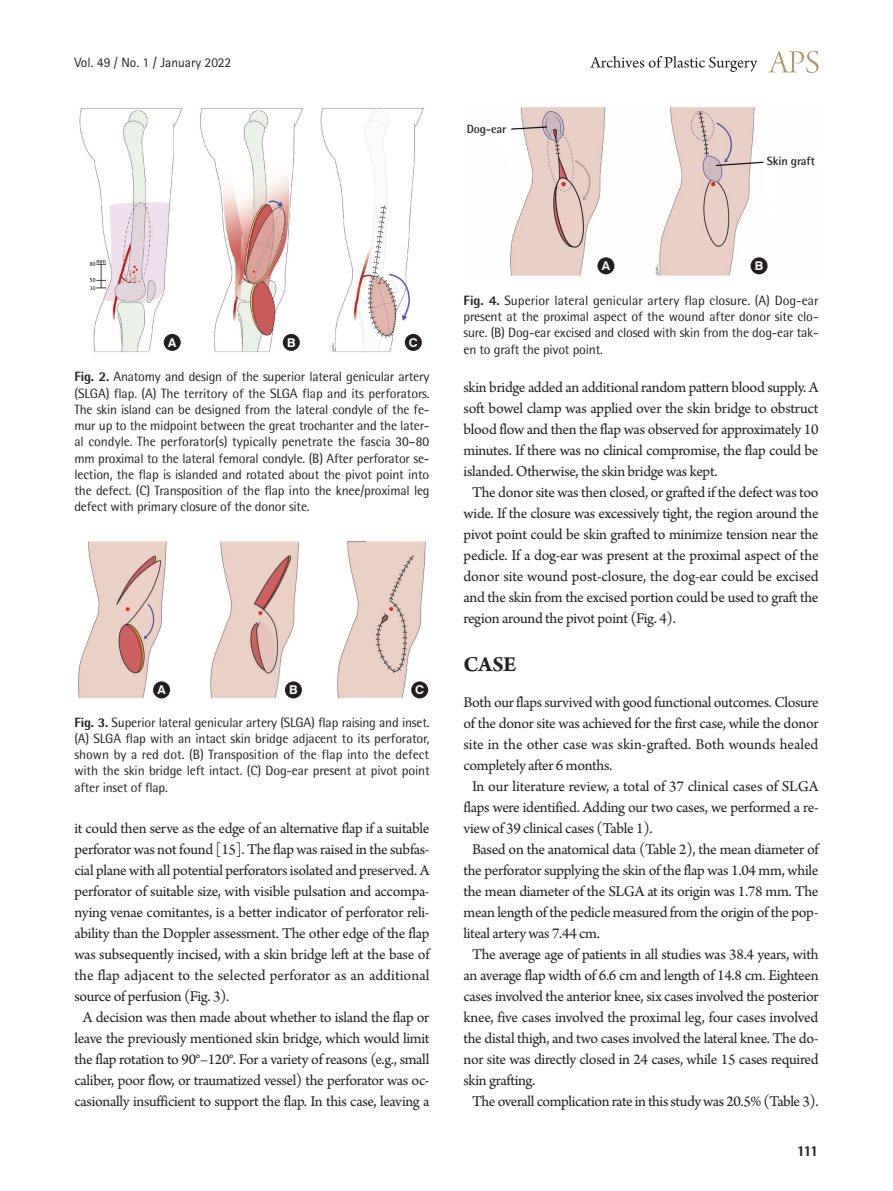
<style>
.page{position:relative;width:893px;height:1191px;background:#fff}
.page>*{position:absolute;margin:0;border:0;box-sizing:border-box;transform-origin:0 0}
.대제목{font:700 22.5px "Arno Pro";color:#231f20}
.본문{font:15.75px/21px "Arno Pro";letter-spacing:-.02em;color:#231f20;text-align:justify}
.본문_0{font:15.75px/21px "Arno Pro";letter-spacing:-.005em;color:#231f20;text-align:justify}
.t1{font:800 15px "Rotis Semi Sans Std";color:#231f20}
.표그림제목{font:13.5px/16.2px "Rotis Semi Sans Std";letter-spacing:-.015em;color:#231f20;text-align:justify}
.t2{font:13.5px "Rotis Sans Serif Std";color:#231f20}
.t3{font:700 12.15px "Swiss 721 BT";color:#fff}
.그림지문{font:700 12px "Rotis Semi Sans Std";letter-spacing:-.01em;color:#231f20}
.s1{font-weight:800}
</style>
<div class="page">
<svg style="left:768px;top:51px;width:51px;height:22px"></svg>
<svg style="left:590px;top:56px;width:167px;height:16px"></svg>
<img style="left:79px;top:108px;width:345px;height:245px">
<img style="left:510px;top:107px;width:258px;height:169px">
<img style="left:78px;top:541px;width:351px;height:157px">
<div style="left:164px;top:334px;width:17px;height:17px;background:#231f20;border-radius:50%"></div>
<div style="left:597px;top:257px;width:17px;height:17px;background:#231f20;border-radius:50%"></div>
<div style="left:153px;top:681px;width:17px;height:17px;background:#231f20;border-radius:50%"></div>
<div style="left:283px;top:334px;width:17px;height:17px;background:#231f20;border-radius:50%"></div>
<div style="left:750px;top:257px;width:17px;height:17px;background:#231f20;border-radius:50%"></div>
<div style="left:285px;top:681px;width:17px;height:17px;background:#231f20;border-radius:50%"></div>
<div style="left:405px;top:334px;width:17px;height:17px;background:#231f20;border-radius:50%"></div>
<div style="left:411px;top:681px;width:17px;height:17px;background:#231f20;border-radius:50%"></div>
<p class="t2" style="left:74px;top:54px;width:158px">Vol. 49 / No. 1 / January 2022</p>
<p class="그림지문" style="left:467px;top:122px;width:41px">Dog-ear</p>
<p class="그림지문" style="left:767px;top:154px;width:50px">Skin graft</p>
<p class="t3" style="left:168px;top:335px;width:10px">A</p>
<p class="t3" style="left:287px;top:335px;width:10px">B</p>
<p class="t3" style="left:409px;top:335px;width:10px">C</p>
<p class="표그림제목" style="left:74px;top:369px;width:357px"><span class="s1">Fig. 2.</span> Anatomy and design of the superior lateral genicular artery (SLGA) flap. (A) The territory of the SLGA flap and its perforators.<br>The skin island can be designed from the lateral condyle of the fe&shy;mur up to the midpoint between the great trochanter and the later&shy;al condyle. The perforator(s) typically penetrate the fascia 30–80 mm proximal to the lateral femoral condyle. (B) After perforator se&shy;lection, the flap is islanded and rotated about the pivot point into the defect. (C) Transposition of the flap into the knee/proximal leg defect with primary closure of the donor site.</p>
<p class="t3" style="left:157px;top:682px;width:10px">A</p>
<p class="t3" style="left:289px;top:682px;width:10px">B</p>
<p class="t3" style="left:415px;top:682px;width:10px">C</p>
<p class="표그림제목" style="left:74px;top:714px;width:357px"><span class="s1">Fig. 3.</span> Superior lateral genicular artery (SLGA) flap raising and inset. (A) SLGA flap with an intact skin bridge adjacent to its perforator, shown by a red dot. (B) Transposition of the flap into the defect with the skin bridge left intact. (C) Dog-ear present at pivot point after inset of flap.</p>
<p class="본문" style="left:74px;top:819px;width:357px">it could then serve as the edge of an alternative flap if a suitable perforator was not found [15]. The flap was raised in the subfas&shy;cial plane with all potential perforators isolated and preserved. A perforator of suitable size, with visible pulsation and accompa&shy;nying venae comitantes, is a better indicator of perforator reli&shy;ability than the Doppler assessment. The other edge of the flap was subsequently incised, with a skin bridge left at the base of the flap adjacent to the selected perforator as an additional source of perfusion (Fig. 3).</p>
<p class="본문" style="left:74px;top:1008px;width:357px;text-align:center">A decision was then made about whether to island the flap or leave the previously mentioned skin bridge, which would limit the flap rotation to 90°–120°. For a variety of reasons (e.g., small caliber, poor flow, or traumatized vessel) the perforator was oc&shy;casionally insufficient to support the flap. In this case, leaving a</p>
<p class="t3" style="left:602px;top:258px;width:10px">A</p>
<p class="t3" style="left:755px;top:258px;width:10px">B</p>
<p class="표그림제목" style="left:463px;top:292px;width:357px"><span class="s1">Fig. 4.</span> Superior lateral genicular artery flap closure. (A) Dog-ear present at the proximal aspect of the wound after donor site clo&shy;sure. (B) Dog-ear excised and closed with skin from the dog-ear tak&shy;en to graft the pivot point.</p>
<p class="본문" style="left:463px;top:378px;width:357px">skin bridge added an additional random pattern blood supply. A soft bowel clamp was applied over the skin bridge to obstruct blood flow and then the flap was observed for approximately 10 minutes. If there was no clinical compromise, the flap could be islanded. Otherwise, the skin bridge was kept.</p>
<p class="본문" style="left:463px;top:483px;width:357px;text-indent:9px">The donor site was then closed, or grafted if the defect was too wide. If the closure was excessively tight, the region around the pivot point could be skin grafted to minimize tension near the pedicle. If a dog-ear was present at the proximal aspect of the donor site wound post-closure, the dog-ear could be excised and the skin from the excised portion could be used to graft the region around the pivot point (Fig. 4).</p>
<p class="대제목" style="left:463px;top:651px;width:54px">CASE</p>
<p class="본문_0" style="left:463px;top:693px;width:357px">Both our flaps survived with good functional outcomes. Closure of the donor site was achieved for the first case, while the donor site in the other case was skin-grafted. Both wounds healed completely after 6 months.</p>
<p class="본문" style="left:463px;top:777px;width:357px;text-indent:9px">In our literature review, a total of 37 clinical cases of SLGA flaps were identified. Adding our two cases, we performed a re&shy;view of 39 clinical cases (Table 1).</p>
<p class="본문" style="left:463px;top:840px;width:357px;text-indent:9px">Based on the anatomical data (Table 2), the mean diameter of the perforator supplying the skin of the flap was 1.04 mm, while the mean diameter of the SLGA at its origin was 1.78 mm. The mean length of the pedicle measured from the origin of the pop&shy;liteal artery was 7.44 cm.</p>
<p class="본문" style="left:463px;top:945px;width:357px;text-indent:9px">The average age of patients in all studies was 38.4 years, with an average flap width of 6.6 cm and length of 14.8 cm. Eighteen cases involved the anterior knee, six cases involved the posterior knee, five cases involved the proximal leg, four cases involved the distal thigh, and two cases involved the lateral knee. The do&shy;nor site was directly closed in 24 cases, while 15 cases required skin grafting.</p>
<p class="본문" style="left:472px;top:1092px;width:348px">The overall complication rate in this study was 20.5% (Table 3).</p>
<p class="t1" style="left:797px;top:1141px;width:23px">111</p>
</div>
